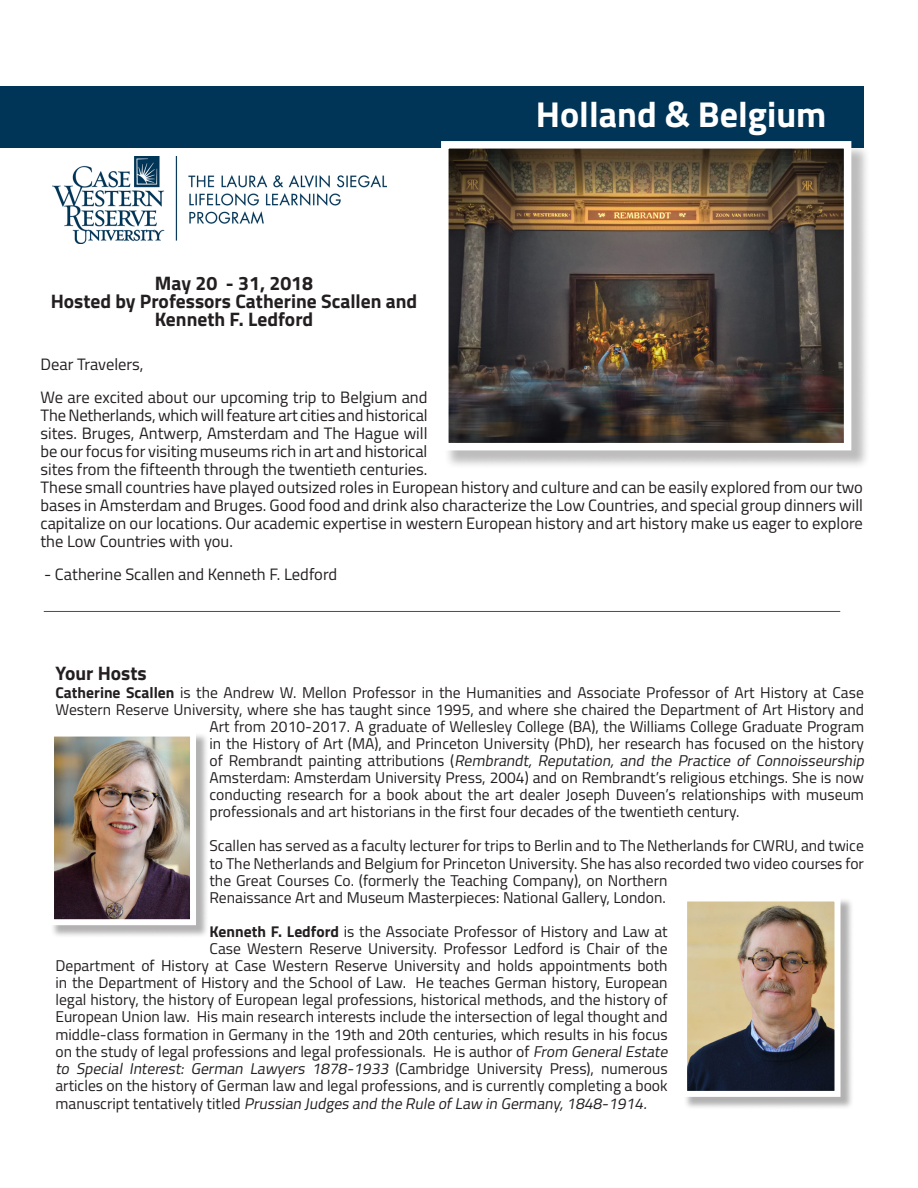
<style>
.page{position:relative;width:918px;height:1188px;background:#fff}
.page>*{position:absolute;margin:0;border:0;box-sizing:border-box;transform-origin:0 0}
.t1{font:700 36px "Titillium";color:#fff}
.t2{font:700 19.5px/18px "Titillium";color:#231f20;text-align:center}
.Plain_Text{font:16.5px/18px "Titillium";color:#231f20}
.t3{font:15.6px/17.1px "Titillium";color:#231f20}
.t4{font:italic 15.6px "Titillium";color:#231f20}
.s1{font-weight:700}
.s2{font-style:normal}
.s3{font-style:italic}
</style>
<div class="page">
<div style="left:0;top:86px;width:864px;height:61px;background:#003557"></div>
<div style="left:443px;top:143px;width:427px;height:326px;background:#231f20;opacity:.3"></div>
<img style="left:450px;top:150px;width:392px;height:291px">
<div style="left:441px;top:141px;width:410px;height:309px;border:8px solid #fff"></div>
<img style="left:53px;top:156px;width:334px;height:87px">
<hr style="left:44px;top:611px;width:796px;height:1px;background:#231f20">
<div style="left:50px;top:733px;width:159px;height:205px;background:#231f20;opacity:.35"></div>
<img style="left:55px;top:738px;width:134px;height:180px">
<div style="left:48px;top:731px;width:148px;height:194px;border:6px solid #fff"></div>
<div style="left:683px;top:898px;width:171px;height:212px;background:#231f20;opacity:.35"></div>
<img style="left:688px;top:903px;width:146px;height:187px">
<div style="left:681px;top:896px;width:160px;height:201px;border:6px solid #fff"></div>
<p class="t1" style="left:536px;top:87px;width:292px">Holland &amp; Belgium</p>
<p class="t2" style="left:155px;top:273px;width:160px">May 20 - 31, 2018</p>
<p class="t2" style="left:51px;top:291px;width:368px">Hosted by Professors Catherine Scallen and<br>Kenneth F. Ledford</p>
<p class="Plain_Text" style="left:40px;top:354px;width:105px">Dear Travelers,</p>
<p class="Plain_Text" style="left:40px;top:387px;width:824px">We are excited about our upcoming trip to Belgium and<br>The Netherlands, which will feature art cities and historical<br>sites. Bruges, Antwerp, Amsterdam and The Hague will<br>be our focus for visiting museums rich in art and historical<br>sites from the fifteenth through the twentieth centuries.<br>These small countries have played outsized roles in European history and culture and can be easily explored from our two bases in Amsterdam and Bruges. Good food and drink also characterize the Low Countries, and special group dinners will capitalize on our locations. Our academic expertise in western European history and art history make us eager to explore the Low Countries with you.</p>
<p class="Plain_Text" style="left:44px;top:564px;width:295px">- Catherine Scallen and Kenneth F. Ledford</p>
<p class="t2" style="left:56px;top:664px;width:93px">Your Hosts</p>
<p class="t3" style="left:56px;top:683px;width:810px"><span class="s1">Catherine Scallen</span> is the Andrew W. Mellon Professor in the Humanities and Associate Professor of Art History at Case</p>
<p class="t3" style="left:56px;top:700px;width:810px">Western Reserve University, where she has taught since 1995, and where she chaired the Department of Art History and</p>
<p class="t3" style="left:210px;top:717px;width:656px">Art from 2010-2017. A graduate of Wellesley College (BA), the Williams College Graduate Program</p>
<p class="t3" style="left:210px;top:734px;width:656px">in the History of Art (MA), and Princeton University (PhD), her research has focused on the history</p>
<p class="t4" style="left:210px;top:749px;width:659px"><span class="s2">o f R e m b ra n d t p a i n t i n g att r i b u t i o n s (</span> Rembrandt, Reputation, and the Practice of Connoisseurship</p>
<p class="t3" style="left:210px;top:768px;width:656px">Amsterdam: Amsterdam University Press, 2004) and on Rembrandt’s religious etchings. She is now</p>
<p class="t3" style="left:210px;top:785px;width:656px">conducting research for a book about the art dealer Joseph Duveen’s relationships with museum</p>
<p class="t3" style="left:210px;top:803px;width:532px">professionals and art historians in the first four decades of the twentieth century.</p>
<p class="t3" style="left:210px;top:837px;width:656px">Scallen has served as a faculty lecturer for trips to Berlin and to The Netherlands for CWRU, and twice to The Netherlands and Belgium for Princeton University. She has also recorded two video courses for the Great Courses Co. (formerly the Teaching Company), on Northern<br>Renaissance Art and Museum Masterpieces: National Gallery, London.</p>
<p class="t3" style="left:210px;top:922px;width:460px"><span class="s1">Kenneth F. Ledford</span> is the Associate Professor of History and Law at</p>
<p class="t3" style="left:210px;top:939px;width:460px">Case Western Reserve University. Professor Ledford is Chair of the</p>
<p class="t3" style="left:56px;top:956px;width:614px">Department of History at Case Western Reserve University and holds appointments both</p>
<p class="t3" style="left:56px;top:974px;width:614px">in the Department of History and the School of Law. He teaches German history, European</p>
<p class="t3" style="left:56px;top:991px;width:614px">legal history, the history of European legal professions, historical methods, and the history of</p>
<p class="t3" style="left:56px;top:1008px;width:614px">European Union law. His main research interests include the intersection of legal thought and</p>
<p class="t3" style="left:56px;top:1025px;width:614px">middle-class formation in Germany in the 19th and 20th centuries, which results in his focus</p>
<p class="t3" style="left:56px;top:1042px;width:617px">on the study of legal professions and legal professionals. He is author of <span class="s3">From GeneralEstate</span></p>
<p class="t4" style="left:56px;top:1057px;width:614px">to Special Interest: German Lawyers 1878-1933 <span class="s2">(Ca m b r i d ge U n i ve rs i ty P re s s), n u m e ro u s</span></p>
<p class="t3" style="left:56px;top:1076px;width:614px">articles on the history of German law and legal professions, and is currently completing a book</p>
<p class="t4" style="left:56px;top:1092px;width:596px"><span class="s2">m a n u s c r i p t te n tat i ve l y t i t l e d</span> Prussian Judges and the Rule ofLaw in Germany,1848-1914.</p>
</div>
